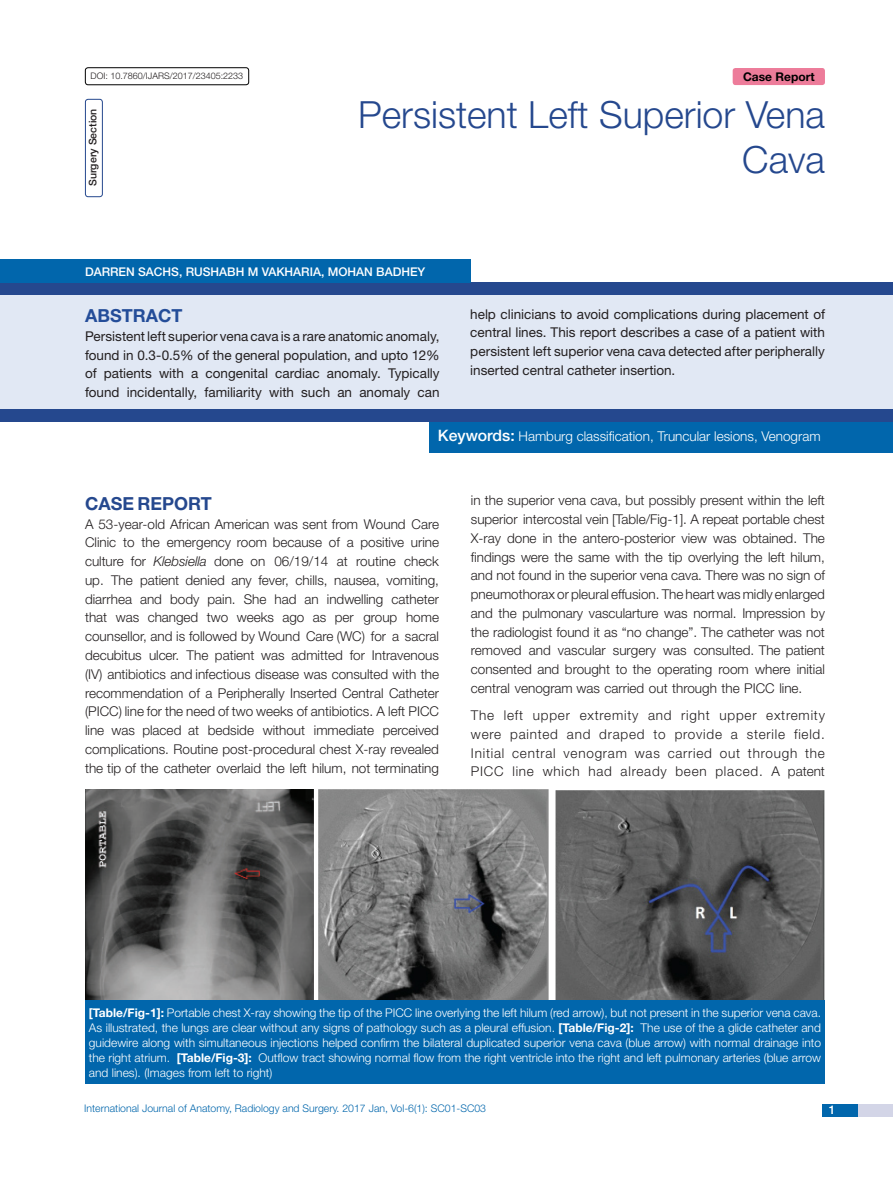
<style>
.page{position:relative;width:893px;height:1191px;background:#fff}
.page>*{position:absolute;margin:0;border:0;box-sizing:border-box;transform-origin:0 0}
.t1{font:300 37.5px/45px "Helvetica Neue";color:#25488e;text-align:right}
.Heading{font:700 18px "Helvetica Neue";color:#25488e}
.t2{font:700 18px "Helvetica Neue";color:#244d99}
.Body_Text{font:300 13.5px/18.8px "Helvetica Neue";color:#231f20;text-align:justify}
.Abstract_Text{font:13.5px/18.8px "Helvetica Neue";color:#231f20;text-align:justify}
.t3{font:300 13.5px "Helvetica Neue";color:#fff}
.Table_text{font:300 12px/15px "Helvetica Neue";color:#fff;text-align:justify}
.t4{font:500 12px "Helvetica Neue";color:#fff}
.t5{font:700 12px "Helvetica Neue";color:#000}
.t6{font:300 10.5px "Helvetica Neue";color:#0166ac}
.t7{font:500 10.5px "Helvetica Neue";color:#231f20}
.t8{font:300 9px "Helvetica Neue";color:#231f20}
.s1{font-weight:500;font-size:15.75px}
.s2{font-style:italic}
.s3{font-weight:700}
</style>
<div class="page">
<div style="left:825px;top:1103px;width:68px;height:13px;background:#d3d5e7"></div>
<div style="left:823px;top:1103px;width:35px;height:13px;background:#0166ac"></div>
<div style="left:733px;top:68px;width:92px;height:17px;background:#ed7c9a;border-radius:3px"></div>
<div style="left:85px;top:67px;width:164px;height:18px;border:1px solid #000;border-radius:3px"></div>
<div style="left:0;top:294px;width:893px;height:118px;background:#e1e8f4"></div>
<div style="left:0;top:283px;width:893px;height:12px;background:#25488e"></div>
<div style="left:429px;top:420px;width:464px;height:33px;background:#0166ac"></div>
<div style="left:85px;top:99px;width:18px;height:98px;border:1px solid #25488e;border-radius:3px"></div>
<div style="left:0;top:259px;width:471px;height:24px;background:#0166ac"></div>
<div style="left:0;top:409px;width:893px;height:12px;background:#25488e"></div>
<img style="left:319px;top:789px;width:230px;height:211px">
<img style="left:555px;top:790px;width:270px;height:210px">
<img style="left:85px;top:789px;width:228px;height:211px">
<div style="left:85px;top:1000px;width:740px;height:84px;background:#0166ac"></div>
<p class="t8" style="left:91px;top:70px;width:154px">DOI: 10.7860/IJARS/2017/23405:2233</p>
<p class="t5" style="left:743px;top:69px;width:73px">Case Report</p>
<p class="t7" style="left:87px;top:186px;width:79px;rotate:-90deg">SURGERY SECTION</p>
<p class="t1" style="left:358px;top:92px;width:468px">Persistent Left Superior Vena<br>Cava</p>
<p class="t4" style="left:85px;top:264px;width:342px">DARREN SACHS, RUSHABH M VAKHARIA, MOHAN BADHEY</p>
<p class="t2" style="left:85px;top:305px;width:99px">ABSTRACT</p>
<p class="Abstract_Text" style="left:85px;top:326px;width:356px">Persistent left superior vena cava is a rare anatomic anomaly, found in 0.3-0.5% of the general population, and upto 12% of patients with a congenital cardiac anomaly. Typically found incidentally, familiarity with such an anomaly can</p>
<p class="Abstract_Text" style="left:470px;top:304px;width:356px">help clinicians to avoid complications during placement of central lines. This report describes a case of a patient with persistent left superior vena cava detected after peripherally inserted central catheter insertion.</p>
<p class="t3" style="left:438px;top:428px;width:384px"><span class="s1">KEYWORDS:</span> Hamburg classification, Truncular lesions, Venogram</p>
<p class="Heading" style="left:85px;top:492px;width:116px">Case Report</p>
<p class="Body_Text" style="left:85px;top:514px;width:356px">A 53-year-old African American was sent from Wound Care Clinic to the emergency room because of a positive urine culture for <span class="s2">Klebsiella</span> done on 06/19/14 at routine check up. The patient denied any fever, chills, nausea, vomiting, diarrhea and body pain. She had an indwelling catheter that was changed two weeks ago as per group home counsellor, and is followed by Wound Care (WC) for a sacral decubitus ulcer. The patient was admitted for Intravenous (IV) antibiotics and infectious disease was consulted with the recommendation of a Peripherally Inserted Central Catheter (PICC) line for the need of two weeks of antibiotics. A left PICC line was placed at bedside without immediate perceived complications. Routine post-procedural chest X-ray revealed the tip of the catheter overlaid the left hilum, not terminating</p>
<p class="Body_Text" style="left:471px;top:491px;width:355px">in the superior vena cava, but possibly present within the left superior intercostal vein [Table/Fig-1]. A repeat portable chest X-ray done in the antero-posterior view was obtained. The findings were the same with the tip overlying the left hilum, and not found in the superior vena cava. There was no sign of pneumothorax or pleural effusion. The heart was midly enlarged and the pulmonary vascularture was normal. Impression by the radiologist found it as “no change”. The catheter was not removed and vascular surgery was consulted. The patient consented and brought to the operating room where initial central venogram was carried out through the PICC line.</p>
<p class="Body_Text" style="left:471px;top:705px;width:356px">The left upper extremity and right upper extremity were painted and draped to provide a sterile field.<br>Initial central venogram was carried out through the PICC line which had already been placed. A patent</p>
<p class="Table_text" style="left:89px;top:1005px;width:733px"><span class="s3">[Table/Fig-1]:</span> Portable chest X-ray showing the tip of the PICC line overlying the left hilum (red arrow), but not present in the superior vena cava.<br>As illustrated, the lungs are clear without any signs of pathology such as a pleural effusion. <span class="s3">[Table/Fig-2]:</span> The use of the a glide catheter and guidewire along with simultaneous injections helped confirm the bilateral duplicated superior vena cava (blue arrow) with normal drainage into the right atrium. <span class="s3">[Table/Fig-3]:</span> Outflow tract showing normal flow from the right ventricle into the right and left pulmonary arteries (blue arrow and lines). (Images from left to right)</p>
<p class="t6" style="left:84px;top:1101px;width:403px">International Journal of Anatomy, Radiology and Surgery. 2017 Jan, Vol-6(1): SC01-SC03</p>
<p class="t4" style="left:829px;top:1102px;width:8px">1</p>
</div>
